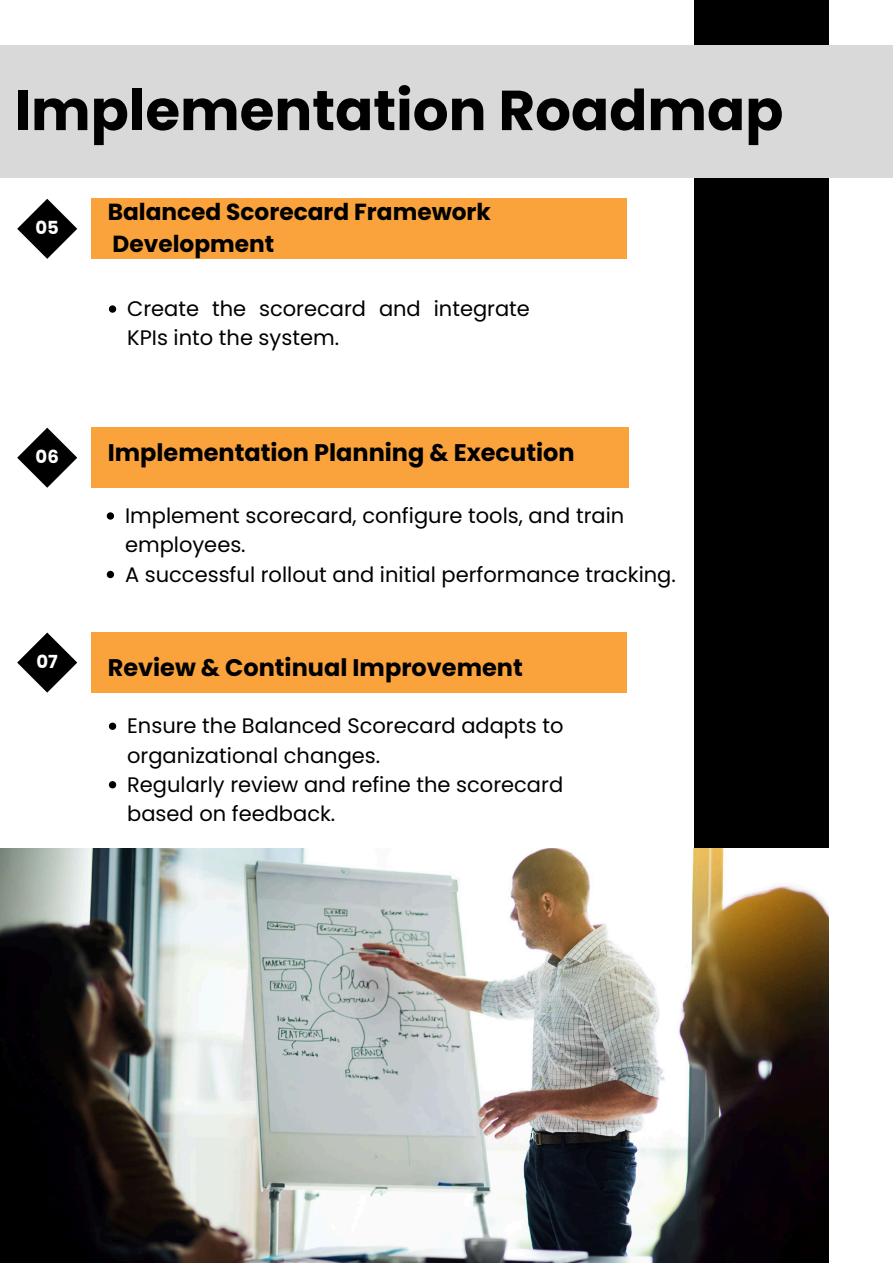
<style>
.page{position:relative;width:893px;height:1263px;background:#fff}
.page>*{position:absolute;margin:0;border:0;box-sizing:border-box;transform-origin:0 0}
.t1{font:700 56.25px "Poppins";color:#000}
.t2{font:700 24px "Poppins";color:#000}
.t3{font:700 23.25px/32.1px "Poppins";color:#000}
.t4{font:21px/29.2px "Poppins";color:#000}
.t5{font:700 18px "Poppins";color:#fff}
</style>
<div class="page">
<div style="left:694px;top:0;width:135px;height:1263px;background:#000"></div>
<div style="left:0;top:45px;width:893px;height:132px;background:#d9d9d9"></div>
<div style="left:91px;top:199px;width:535px;height:60px;background:#faa23b"></div>
<div style="left:91px;top:428px;width:538px;height:60px;background:#faa23b"></div>
<div style="left:91px;top:632px;width:535px;height:61px;background:#faa23b"></div>
<svg style="left:17px;top:199px;width:60px;height:60px"></svg>
<svg style="left:17px;top:428px;width:60px;height:60px"></svg>
<svg style="left:17px;top:632px;width:60px;height:61px"></svg>
<img style="left:0;top:848px;width:829px;height:415px">
<svg style="left:109px;top:305px;width:7px;height:8px"></svg>
<svg style="left:107px;top:512px;width:7px;height:8px"></svg>
<svg style="left:107px;top:571px;width:7px;height:7px"></svg>
<svg style="left:109px;top:722px;width:7px;height:8px"></svg>
<svg style="left:109px;top:781px;width:7px;height:7px"></svg>
<h1 class="t1" style="left:14px;top:71px;width:770px">Implementation Roadmap</h1>
<p class="t5" style="left:35px;top:215px;width:25px">05</p>
<p class="t5" style="left:36px;top:444px;width:25px">06</p>
<p class="t5" style="left:37px;top:649px;width:23px">07</p>
<p class="t3" style="left:108px;top:196px;width:385px">Balanced Scorecard Framework<br>Development</p>
<p class="t4" style="left:127px;top:294px;width:404px">Create the scorecard and integrate<br>KPIs into the system.</p>
<p class="t2" style="left:108px;top:435px;width:468px">Implementation Planning &amp; Execution</p>
<p class="t4" style="left:125px;top:501px;width:552px">Implement scorecard, configure tools, and train employees.<br>A successful rollout and initial performance tracking.</p>
<p class="t2" style="left:108px;top:651px;width:417px">Review &amp; Continual Improvement</p>
<p class="t4" style="left:127px;top:711px;width:438px">Ensure the Balanced Scorecard adapts to organizational changes.<br>Regularly review and refine the scorecard based on feedback.</p>
</div>
